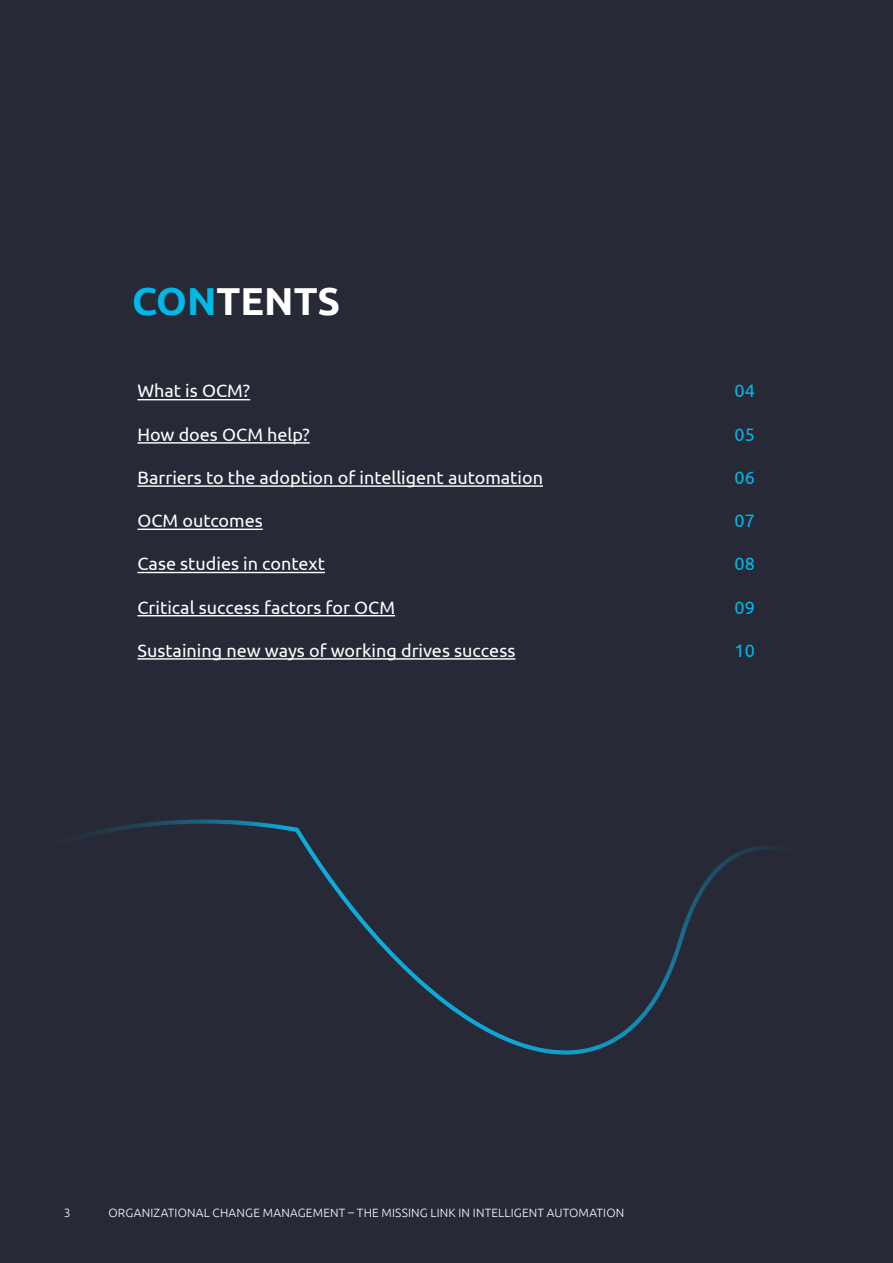
<style>
.page{position:relative;width:893px;height:1263px;background:#272936}
.page>*{position:absolute;margin:0;border:0;box-sizing:border-box;transform-origin:0 0}
.t1{font:700 39px "Ubuntu";color:#fff}
.t2{font:18px "Ubuntu";color:#fff}
.t3{font:18px "Ubuntu";color:#00b9e7}
.t4{font:300 12px "Ubuntu";letter-spacing:.015em;color:#fff}
.s1{color:#00b9e7}
</style>
<div class="page">
<hr style="left:137px;top:658px;width:378px;height:2px;background:#fff">
<svg style="left:137px;top:442px;width:173px;height:2px"></svg>
<svg style="left:137px;top:485px;width:406px;height:2px"></svg>
<svg style="left:137px;top:528px;width:126px;height:2px"></svg>
<svg style="left:137px;top:571px;width:188px;height:2px"></svg>
<svg style="left:137px;top:615px;width:259px;height:2px"></svg>
<svg style="left:137px;top:658px;width:377px;height:2px"></svg>
<svg style="left:77px;top:823px;width:702px;height:232px"></svg>
<h1 class="t1" style="left:132px;top:277px;width:210px"><span class="s1">CON</span>TENTS</h1>
<p class="t2" style="left:137px;top:380px;width:114px">What is OCM?</p>
<p class="t2" style="left:137px;top:423px;width:174px">How does OCM help?</p>
<p class="t2" style="left:137px;top:467px;width:407px">Barriers to the adoption of intelligent automation</p>
<p class="t2" style="left:137px;top:510px;width:127px">OCM outcomes</p>
<p class="t2" style="left:137px;top:553px;width:189px">Case studies in context</p>
<p class="t2" style="left:137px;top:596px;width:259px">Critical success factors for OCM</p>
<p class="t2" style="left:137px;top:639px;width:379px">Sustaining new ways of working drives success</p>
<p class="t3" style="left:734px;top:380px;width:22px">04</p>
<p class="t3" style="left:734px;top:423px;width:22px">05</p>
<p class="t3" style="left:734px;top:467px;width:22px">06</p>
<p class="t3" style="left:734px;top:510px;width:22px">07</p>
<p class="t3" style="left:734px;top:553px;width:22px">08</p>
<p class="t3" style="left:734px;top:596px;width:22px">09</p>
<p class="t3" style="left:734px;top:639px;width:22px">10</p>
<p class="t4" style="left:64px;top:1205px;width:8px">3</p>
<p class="t4" style="left:109px;top:1205px;width:517px">ORGANIZATIONAL CHANGE MANAGEMENT – THE MISSING LINK IN INTELLIGENT AUTOMATION</p>
</div>
